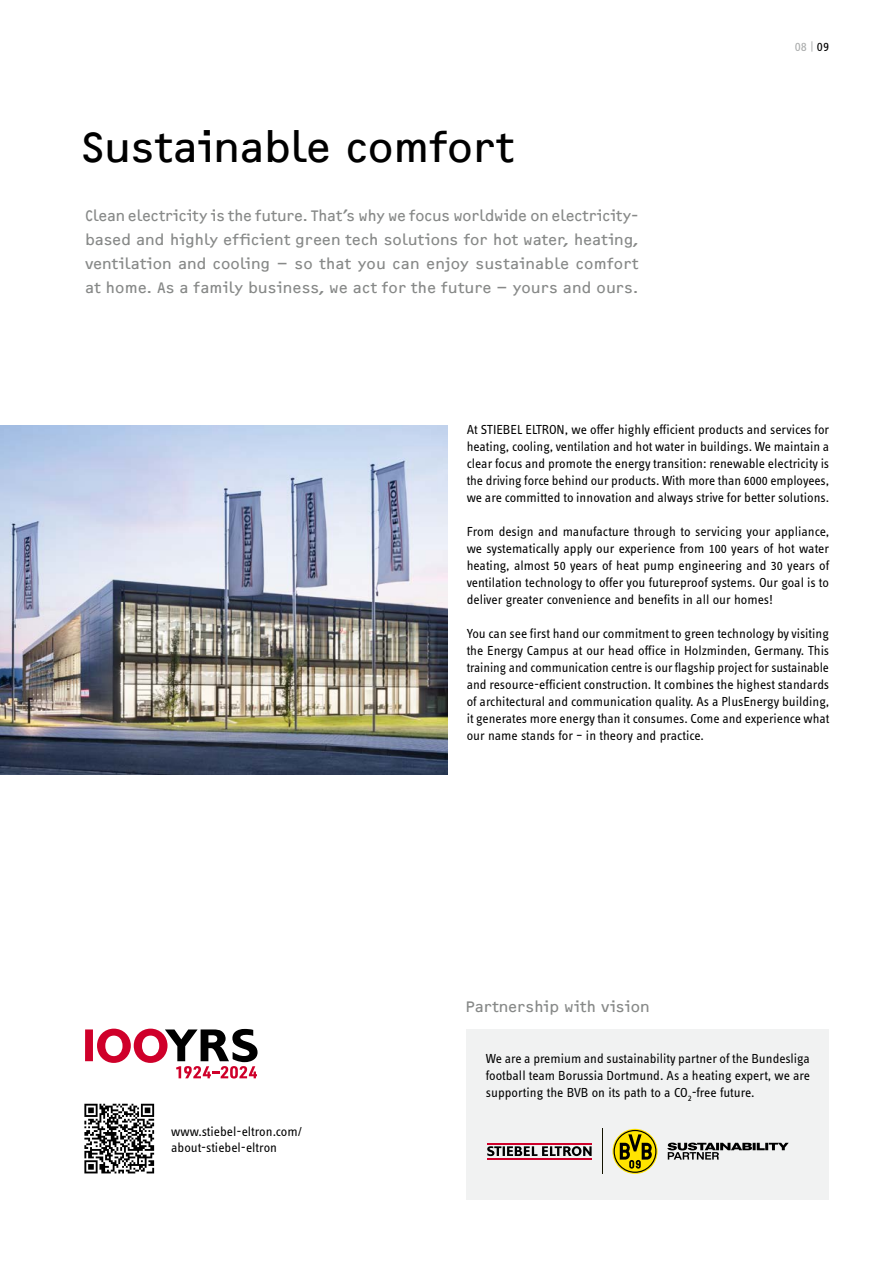
<style>
.page{position:relative;width:893px;height:1263px;background:#fff}
.page>*{position:absolute;margin:0;border:0;box-sizing:border-box;transform-origin:0 0}
.t1{font:43.5px "F2 FOCR Bczyk Com";letter-spacing:-.005em;color:#000}
.t2{font:15.75px/24px "F2 FOCR Bczyk Com";letter-spacing:.01em;color:#878988;text-align:justify}
.t3{font:13.5px/17px "STE Info Text";color:#000;text-align:justify}
.t4{font:13.5px "STE Info Text";color:#abadad}
.s1{color:#000}
</style>
<div class="page">
<svg style="left:84px;top:1104px;width:70px;height:69px"></svg>
<div style="left:85px;top:1029px;width:8px;height:32px;background:#cf002a"></div>
<svg style="left:97px;top:1028px;width:161px;height:50px"></svg>
<img style="left:0;top:425px;width:448px;height:349px">
<div style="left:467px;top:1029px;width:362px;height:170px;background:#f1f2f2"></div>
<hr style="left:487px;top:1143px;width:105px;height:1px;background:#cf002a">
<hr style="left:487px;top:1158px;width:105px;height:1px;background:#cf002a">
<svg style="left:487px;top:1146px;width:105px;height:10px"></svg>
<hr style="left:602px;top:1129px;width:1px;height:45px;background:#131300">
<svg style="left:612px;top:1129px;width:46px;height:45px"></svg>
<svg style="left:614px;top:1130px;width:42px;height:43px;background:#ad9e23"></svg>
<svg style="left:667px;top:1142px;width:122px;height:17px"></svg>
<h1 class="t1" style="left:81px;top:122px;width:434px">Sustainable comfort</h1>
<p class="t2" style="left:85px;top:204px;width:555px">Clean electricity is the future. That’s why we focus worldwide on electricity&shy;based and highly efficient green tech solutions for hot water, heating, ventilation and cooling – so that you can enjoy sustainable comfort at home. As a family business, we act for the future – yours and ours.</p>
<p class="t4" style="left:795px;top:39px;width:36px">08 | <span class="s1">09</span></p>
<p class="t3" style="left:467px;top:421px;width:364px">At STIEBEL ELTRON, we offer highly efficient products and services for heating, cooling, ventilation and hot water in buildings. We maintain a clear focus and promote the energy transition: renewable electricity is the driving force behind our products. With more than 6000 employees, we are committed to innovation and always strive for better solutions.</p>
<p class="t3" style="left:467px;top:523px;width:364px">From design and manufacture through to servicing your appliance, we systematically apply our experience from 100 years of hot water heating, almost 50 years of heat pump engineering and 30 years of ventilation technology to offer you futureproof systems. Our goal is to deliver greater convenience and benefits in all our homes!</p>
<p class="t3" style="left:467px;top:625px;width:364px">You can see first hand our commitment to green technology by visiting the Energy Campus at our head office in Holzminden, Germany. This training and communication centre is our flagship project for sustainable and resource-efficient construction. It combines the highest standards of architectural and communication quality. As a PlusEnergy building, it generates more energy than it consumes. Come and experience what our name stands for – in theory and practice.</p>
<p class="t2" style="left:465px;top:995px;width:186px">Partnership with vision</p>
<p class="t3" style="left:171px;top:1124px;width:132px;line-height:15.8px">www.stiebel-eltron.com/ about-stiebel-eltron</p>
<p class="t3" style="left:486px;top:1050px;width:326px">We are a premium and sustainability partner of the Bundesliga football team Borussia Dortmund. As a heating expert, we are supporting the BVB on its path to a CO<sub>2</sub>-free future.</p>
</div>
